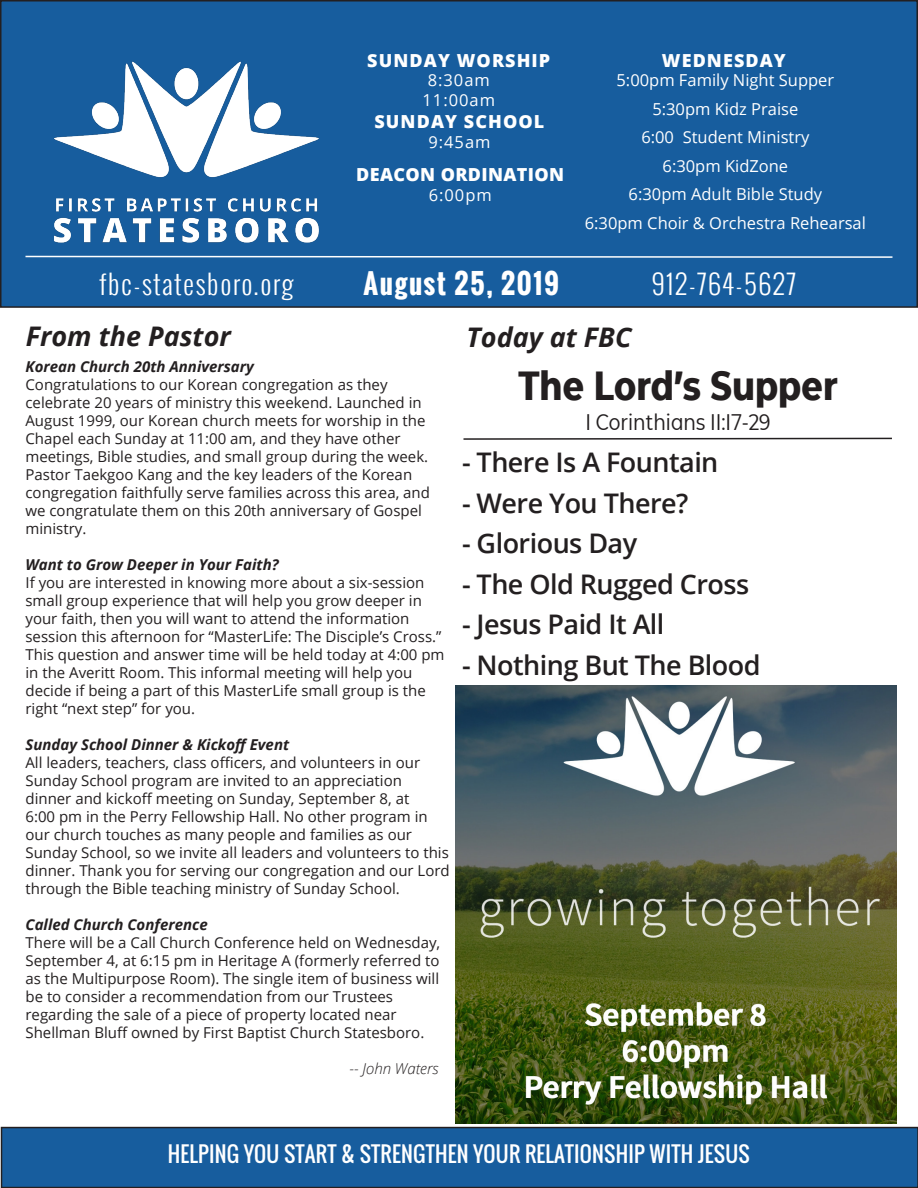
<style>
.page{position:relative;width:918px;height:1188px;background:#fff}
.page>*{position:absolute;margin:0;border:0;box-sizing:border-box;transform-origin:0 0}
.t1{font:700 condensed 40.5px "CMG Sans";color:#231f20}
.t2{font:600 27px "Open Sans";letter-spacing:-.02em;color:#231f20}
.t3{font:300 27px "Oswald";letter-spacing:.06em;color:#fff}
.t4{font:italic 700 27px "Open Sans";color:#231f20}
.t5{font:700 27px "Oswald";letter-spacing:.06em;color:#fff}
.t6{font:condensed 22.5px "CMG Sans";color:#231f20}
.t7{font:21px "Oswald";letter-spacing:.01em;color:#fff}
.t8{font:800 18px "Open Sans";letter-spacing:.06em;color:#fff}
.t9{font:800 18px "Open Sans";letter-spacing:.02em;color:#fff}
.t10{font:16.5px "Open Sans";color:#fff}
.t11{font:15px/18px "Open Sans";color:#231f20}
.t12{font:italic 700 15px "Open Sans";color:#231f20}
.t13{font:italic 300 15px "Open Sans";color:#231f20}
</style>
<div class="page">
<div style="left:1px;top:1px;width:916px;height:306px;background:#175d9e"></div>
<div style="left:0;top:0;width:918px;height:308px;border:2px solid #231f20"></div>
<div style="left:2px;top:1128px;width:916px;height:60px;background:#175d9e"></div>
<div style="left:1px;top:1127px;width:917px;height:61px;border:2px solid #231f20"></div>
<img style="left:54px;top:61px;width:265px;height:182px">
<svg style="left:25px;top:255px;width:868px;height:3px"></svg>
<img style="left:456px;top:685px;width:440px;height:439px">
<svg style="left:463px;top:437px;width:429px;height:3px"></svg>
<p class="t8" style="left:367px;top:46px;width:185px">SUNDAY WORSHIP</p>
<p class="t8" style="left:662px;top:46px;width:125px">WEDNESDAY</p>
<p class="t10" style="left:428px;top:69px;width:64px">8:30am</p>
<p class="t10" style="left:423px;top:89px;width:74px">11:00am</p>
<p class="t8" style="left:374px;top:108px;width:171px">SUNDAY SCHOOL</p>
<p class="t10" style="left:428px;top:131px;width:64px">9:45am</p>
<p class="t9" style="left:356px;top:161px;width:209px">DEACON ORDINATION</p>
<p class="t10" style="left:429px;top:184px;width:65px">6:00pm</p>
<p class="t10" style="left:617px;top:69px;width:219px">5:00pm Family Night Supper</p>
<p class="t10" style="left:652px;top:98px;width:148px">5:30pm Kidz Praise</p>
<p class="t10" style="left:641px;top:126px;width:170px">6:00 Student Ministry</p>
<p class="t10" style="left:663px;top:155px;width:127px">6:30pm KidZone</p>
<p class="t10" style="left:629px;top:183px;width:195px">6:30pm Adult Bible Study</p>
<p class="t10" style="left:585px;top:212px;width:283px">6:30pm Choir &amp; Orchestra Rehearsal</p>
<p class="t5" style="left:364px;top:263px;width:197px">August 25, 2019</p>
<p class="t3" style="left:99px;top:265px;width:195px">fbc-statesboro.org</p>
<p class="t3" style="left:652px;top:265px;width:146px">912-764-5627</p>
<p class="t4" style="left:467px;top:318px;width:166px">Today at FBC</p>
<p class="t4" style="left:26px;top:317px;width:207px">From the Pastor</p>
<p class="t12" style="left:26px;top:356px;width:230px">Korean Church 20th Anniversary</p>
<p class="t11" style="left:26px;top:376px;width:364px">Congratulations to our Korean congregation as they</p>
<p class="t11" style="left:26px;top:394px;width:402px">celebrate 20 years of ministry this weekend. Launched in<br>August 1999, our Korean church meets for worship in the<br>Chapel each Sunday at 11:00 am, and they have other</p>
<p class="t11" style="left:26px;top:448px;width:406px">meetings, Bible studies, and small group during the week.<br>Pastor Taekgoo Kang and the key leaders of the Korean congregation faithfully serve families across this area, and we congratulate them on this 20th anniversary of Gospel ministry.</p>
<p class="t12" style="left:26px;top:554px;width:255px">Want to Grow Deeper in Your Faith?</p>
<p class="t11" style="left:26px;top:574px;width:401px">If you are interested in knowing more about a six-session small group experience that will help you grow deeper in your faith, then you will want to attend the information</p>
<p class="t11" style="left:26px;top:628px;width:421px">session this afternoon for “MasterLife: The Disciple’s Cross.”<br>This question and answer time will be held today at 4:00 pm in the Averitt Room. This informal meeting will help you</p>
<p class="t11" style="left:26px;top:682px;width:402px">decide if being a part of this MasterLife small group is the right “next step” for you.</p>
<p class="t12" style="left:26px;top:734px;width:265px">Sunday School Dinner &amp; Kickoff Event</p>
<p class="t11" style="left:26px;top:754px;width:396px">All leaders, teachers, class officers, and volunteers in our<br>Sunday School program are invited to an appreciation</p>
<p class="t11" style="left:26px;top:790px;width:385px">dinner and kickoff meeting on Sunday, September 8, at</p>
<p class="t11" style="left:26px;top:808px;width:426px">6:00 pm in the Perry Fellowship Hall. No other program in our church touches as many people and families as our Sunday School, so we invite all leaders and volunteers to this dinner. Thank you for serving our congregation and our Lord through the Bible teaching ministry of Sunday School.</p>
<p class="t12" style="left:26px;top:914px;width:184px">Called Church Conference</p>
<p class="t11" style="left:26px;top:934px;width:416px;text-align:justify">There will be a Call Church Conference held on Wednesday, September 4, at 6:15 pm in Heritage A (formerly referred to as the Multipurpose Room). The single item of business will be to consider a recommendation from our Trustees</p>
<p class="t11" style="left:26px;top:1006px;width:373px">regarding the sale of a piece of property located near</p>
<p class="t11" style="left:26px;top:1024px;width:400px">Shellman Bluff owned by First Baptist Church Statesboro.</p>
<p class="t13" style="left:350px;top:1059px;width:91px">-- John Waters</p>
<p class="t1" style="left:518px;top:360px;width:321px">The Lord’s Supper</p>
<p class="t6" style="left:585px;top:408px;width:187px">1 Corinthians 11:17-29</p>
<p class="t2" style="left:462px;top:444px;width:258px">- There Is A Fountain</p>
<p class="t2" style="left:462px;top:485px;width:228px">- Were You There?</p>
<p class="t2" style="left:462px;top:525px;width:177px">- Glorious Day</p>
<p class="t2" style="left:462px;top:566px;width:289px">- The Old Rugged Cross</p>
<p class="t2" style="left:462px;top:606px;width:204px">- Jesus Paid It All</p>
<p class="t2" style="left:462px;top:647px;width:300px">- Nothing But The Blood</p>
<p class="t7" style="left:168px;top:1138px;width:583px">HELPING YOU START &amp; STRENGTHEN YOUR RELATIONSHIP WITH JESUS</p>
</div>
